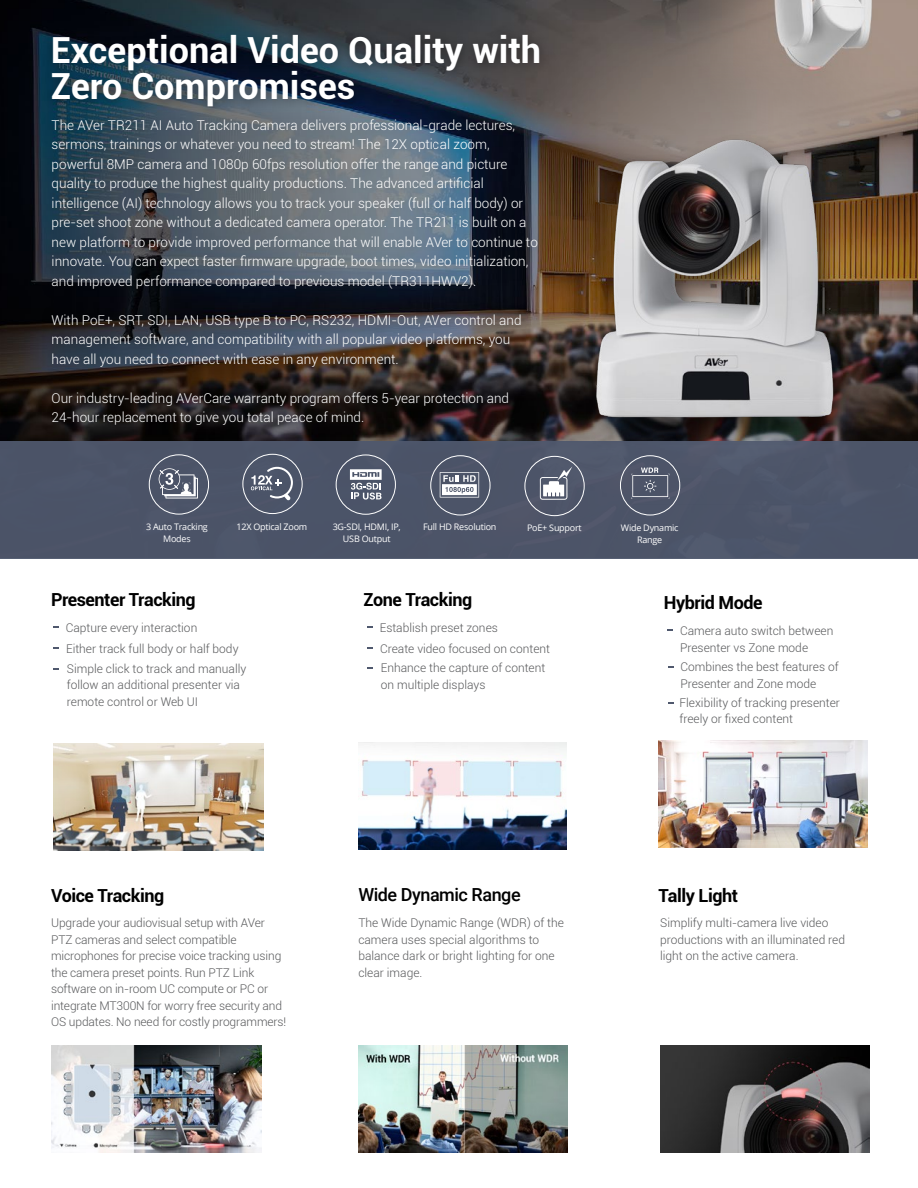
<style>
.page{position:relative;width:918px;height:1188px;background:#fff}
.page>*{position:absolute;margin:0;border:0;box-sizing:border-box;transform-origin:0 0}
.t1{font:700 36px/36px "Roboto";color:#fff}
.t2{font:700 18px "Roboto";letter-spacing:-.025em;color:#000}
.t3{font:500 18px "Roboto";letter-spacing:-.025em;color:#000}
.t4{font:300 13.5px/19.5px "Roboto";color:#fff}
.t5{font:300 12px/16.5px "Roboto";color:#58595b}
.t6{font:9px/12px "Open Sans";letter-spacing:-.025em;color:#fff;text-align:center}
</style>
<div class="page">
<img style="left:0;top:0;width:434px;height:441px">
<div style="left:0;top:441px;width:918px;height:118px;background:#4f586d"></div>
<img style="left:30px;top:97px;width:404px;height:358px">
<img style="left:434px;top:0;width:484px;height:505px">
<img style="left:578px;top:442px;width:284px;height:15px">
<img style="left:568px;top:122px;width:297px;height:320px">
<img style="left:358px;top:1045px;width:210px;height:107px">
<img style="left:37px;top:20px;width:788px;height:108px">
<div style="left:336px;top:455px;width:60px;height:60px;border:1px solid #fff;border-radius:50%"></div>
<svg style="left:350px;top:469px;width:32px;height:31px"></svg>
<div style="left:620px;top:455px;width:60px;height:60px;border:1px solid #fff;border-radius:50%"></div>
<svg style="left:631px;top:468px;width:39px;height:31px"></svg>
<div style="left:430px;top:455px;width:60px;height:60px;border:1px solid #fff;border-radius:50%"></div>
<svg style="left:440px;top:472px;width:39px;height:26px"></svg>
<div style="left:243px;top:454px;width:60px;height:60px;border:1px solid #fff;border-radius:50%"></div>
<svg style="left:251px;top:467px;width:42px;height:33px"></svg>
<div style="left:525px;top:456px;width:60px;height:60px;border:1px solid #fff;border-radius:50%"></div>
<svg style="left:540px;top:466px;width:32px;height:34px"></svg>
<div style="left:149px;top:454px;width:60px;height:60px;border:1px solid #fff;border-radius:50%"></div>
<svg style="left:159px;top:468px;width:39px;height:31px"></svg>
<img style="left:54px;top:743px;width:210px;height:108px">
<img style="left:358px;top:743px;width:209px;height:106px">
<img style="left:659px;top:741px;width:208px;height:107px">
<img style="left:661px;top:1045px;width:209px;height:107px">
<img style="left:52px;top:1045px;width:209px;height:107px">
<h1 class="t1" style="left:51px;top:31px;width:492px">Exceptional Video Quality with<br>Zero Compromises</h1>
<p class="t4" style="left:52px;top:115px;width:488px">The AVer TR211 AI Auto Tracking Camera delivers professional-grade lectures, sermons, trainings or whatever you need to stream! The 12X optical zoom, powerful 8MP camera and 1080p 60fps resolution offer the range and picture quality to produce the highest quality productions. The advanced artificial intelligence (AI) technology allows you to track your speaker (full or half body) or pre-set shoot zone without a dedicated camera operator. The TR211 is built on a new platform to provide improved performance that will enable AVer to continue to innovate. You can expect faster firmware upgrade, boot times, video initialization, and improved performance compared to previous model (TR311HWV2).</p>
<p class="t4" style="left:52px;top:310px;width:471px">With PoE+, SRT, SDI, LAN, USB type B to PC, RS232, HDMI-Out, AVer control and management software, and compatibility with all popular video platforms, you have all you need to connect with ease in any environment.</p>
<p class="t4" style="left:52px;top:388px;width:459px">Our industry-leading AVerCare warranty program offers 5-year protection and<br>24-hour replacement to give you total peace of mind.</p>
<p class="t6" style="left:146px;top:521px;width:63px">3 Auto Tracking</p>
<p class="t6" style="left:237px;top:521px;width:72px">12X Optical Zoom</p>
<p class="t6" style="left:423px;top:521px;width:75px">Full HD Resolution</p>
<p class="t6" style="left:527px;top:522px;width:56px">PoE+ Support</p>
<p class="t6" style="left:163px;top:533px;width:29px">Modes</p>
<p class="t6" style="left:333px;top:521px;width:70px">3G-SDI, HDMI, IP,<br>USB Output</p>
<p class="t6" style="left:621px;top:521px;width:59px">Wide Dynamic<br>Range</p>
<h2 class="t2" style="left:51px;top:587px;width:146px">Presenter Tracking</h2>
<p class="t5" style="left:66px;top:617px;width:174px;line-height:21px">Capture every interaction<br>Either track full body or half body</p>
<p class="t5" style="left:67px;top:660px;width:181px">Simple click to track and manually follow an additional presenter via remote control or Web UI</p>
<h2 class="t2" style="left:51px;top:883px;width:115px">Voice Tracking</h2>
<p class="t5" style="left:51px;top:914px;width:237px">Upgrade your audiovisual setup with AVer PTZ cameras and select compatible microphones for precise voice tracking using the camera preset points. Run PTZ Link software on in-room UC compute or PC or integrate MT300N for worry free security and OS updates. No need for costly programmers!</p>
<h2 class="t2" style="left:364px;top:587px;width:110px">Zone Tracking</h2>
<p class="t5" style="left:380px;top:617px;width:172px;line-height:21px">Establish preset zones<br>Create video focused on content</p>
<p class="t5" style="left:381px;top:660px;width:166px">Enhance the capture of content on multiple displays</p>
<h2 class="t3" style="left:358px;top:882px;width:164px">Wide Dynamic Range</h2>
<p class="t5" style="left:358px;top:914px;width:207px">The Wide Dynamic Range (WDR) of the camera uses special algorithms to balance dark or bright lighting for one clear image.</p>
<h2 class="t2" style="left:664px;top:590px;width:100px">Hybrid Mode</h2>
<p class="t5" style="left:680px;top:622px;width:155px">Camera auto switch between<br>Presenter vs Zone mode</p>
<p class="t5" style="left:680px;top:658px;width:160px">Combines the best features of<br>Presenter and Zone mode</p>
<p class="t5" style="left:680px;top:694px;width:162px">Flexibility of tracking presenter freely or fixed content</p>
<h2 class="t2" style="left:659px;top:883px;width:81px">Tally Light</h2>
<p class="t5" style="left:660px;top:914px;width:186px">Simplify multi-camera live video productions with an illuminated red light on the active camera.</p>
</div>
